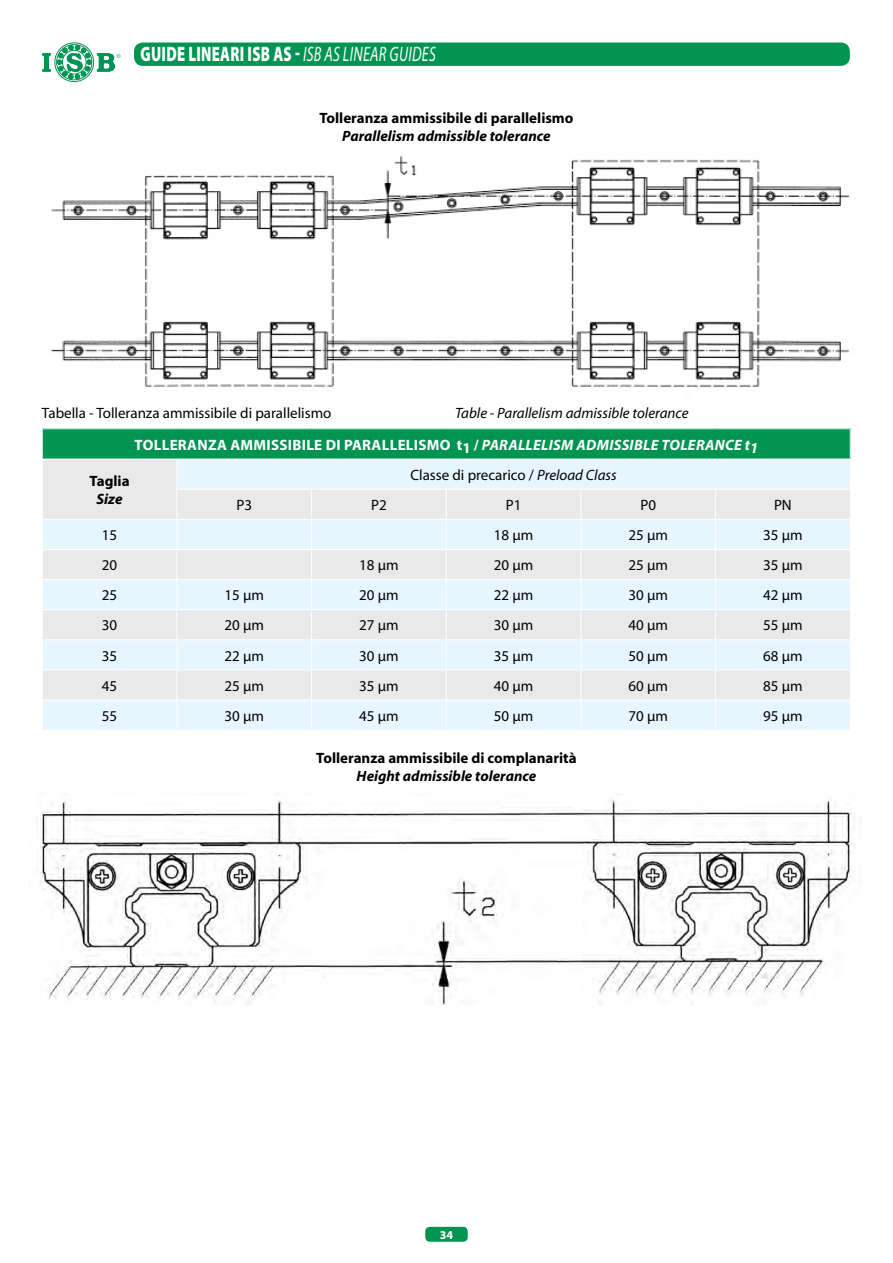
<style>
.page{position:relative;width:893px;height:1263px;background:#fff}
.page>*{position:absolute;margin:0;border:0;box-sizing:border-box;transform-origin:0 0}
.t1{font:900 21px "Myriad Pro";letter-spacing:.02em;color:#fff;scale:.7 1}
.t2{font:15px "Myriad Pro";color:#000}
.t3{font:700 15px "Myriad";color:#000}
.t4{font:700 15px "Myriad Pro";letter-spacing:.02em;color:#fff}
.t5{font:italic 700 15px "Myriad";color:#000}
.t6{font:15px "Myriad";color:#000}
.t7{font:italic 15px "Myriad";color:#000}
.t8{font:700 15px "Myriad Pro";color:#000}
.t9{font:italic 700 15px "Myriad Pro";color:#000}
.t10{font:700 12px "Myriad Pro";color:#fff}
.s1{font-weight:400;font-style:italic}
.s2{font-style:italic}
</style>
<div class="page">
<div style="left:134px;top:43px;width:716px;height:23px;background:#009453;border-radius:9px"></div>
<svg style="left:42px;top:42px;width:79px;height:40px"></svg>
<div style="left:425px;top:1227px;width:43px;height:15px;background:#009453;border-radius:4px"></div>
<img style="left:37px;top:798px;width:818px;height:206px">
<img style="left:51px;top:156px;width:798px;height:231px">
<div style="left:42px;top:429px;width:808px;height:30px;background:#009453"></div>
<svg style="left:43px;top:460px;width:807px;height:270px;background:#e7f1f8"></svg>
<svg style="left:43px;top:489px;width:807px;height:150px;background:#e7edf1"></svg>
<hr style="left:42px;top:429px;width:1px;height:30px;background:#fff">
<hr style="left:177px;top:459px;width:1px;height:30px;background:#fff">
<hr style="left:177px;top:489px;width:135px;height:1px;background:#fff">
<hr style="left:177px;top:489px;width:1px;height:30px;background:#fff">
<hr style="left:312px;top:489px;width:134px;height:1px;background:#fff">
<hr style="left:311px;top:489px;width:1px;height:30px;background:#fff">
<hr style="left:446px;top:489px;width:135px;height:1px;background:#fff">
<hr style="left:446px;top:489px;width:1px;height:30px;background:#fff">
<hr style="left:581px;top:489px;width:135px;height:1px;background:#fff">
<hr style="left:581px;top:489px;width:1px;height:30px;background:#fff">
<hr style="left:716px;top:489px;width:135px;height:1px;background:#fff">
<hr style="left:715px;top:489px;width:1px;height:30px;background:#fff">
<hr style="left:42px;top:519px;width:135px;height:1px;background:#fff">
<hr style="left:177px;top:519px;width:135px;height:1px;background:#fff">
<hr style="left:312px;top:519px;width:134px;height:1px;background:#fff">
<hr style="left:446px;top:519px;width:135px;height:1px;background:#fff">
<hr style="left:581px;top:519px;width:135px;height:1px;background:#fff">
<hr style="left:716px;top:519px;width:135px;height:1px;background:#fff">
<hr style="left:42px;top:549px;width:135px;height:1px;background:#fff">
<hr style="left:177px;top:549px;width:135px;height:1px;background:#fff">
<hr style="left:312px;top:549px;width:134px;height:1px;background:#fff">
<hr style="left:446px;top:549px;width:135px;height:1px;background:#fff">
<hr style="left:581px;top:549px;width:135px;height:1px;background:#fff">
<hr style="left:716px;top:549px;width:135px;height:1px;background:#fff">
<hr style="left:42px;top:579px;width:135px;height:1px;background:#fff">
<hr style="left:177px;top:579px;width:135px;height:1px;background:#fff">
<hr style="left:312px;top:579px;width:134px;height:1px;background:#fff">
<hr style="left:446px;top:579px;width:135px;height:1px;background:#fff">
<hr style="left:581px;top:579px;width:135px;height:1px;background:#fff">
<hr style="left:716px;top:579px;width:135px;height:1px;background:#fff">
<hr style="left:42px;top:609px;width:135px;height:1px;background:#fff">
<hr style="left:177px;top:609px;width:135px;height:1px;background:#fff">
<svg style="left:177px;top:520px;width:1px;height:119px"></svg>
<hr style="left:312px;top:609px;width:134px;height:1px;background:#fff">
<svg style="left:311px;top:520px;width:1px;height:119px"></svg>
<hr style="left:446px;top:609px;width:135px;height:1px;background:#fff">
<svg style="left:446px;top:520px;width:1px;height:119px"></svg>
<hr style="left:581px;top:609px;width:135px;height:1px;background:#fff">
<svg style="left:581px;top:520px;width:1px;height:119px"></svg>
<hr style="left:716px;top:609px;width:135px;height:1px;background:#fff">
<svg style="left:715px;top:520px;width:1px;height:119px"></svg>
<hr style="left:42px;top:639px;width:135px;height:1px;background:#fff">
<hr style="left:177px;top:639px;width:135px;height:1px;background:#fff">
<hr style="left:177px;top:640px;width:1px;height:30px;background:#fff">
<hr style="left:312px;top:639px;width:134px;height:1px;background:#fff">
<hr style="left:311px;top:640px;width:1px;height:30px;background:#fff">
<hr style="left:446px;top:639px;width:135px;height:1px;background:#fff">
<hr style="left:446px;top:640px;width:1px;height:30px;background:#fff">
<hr style="left:581px;top:639px;width:135px;height:1px;background:#fff">
<hr style="left:581px;top:640px;width:1px;height:30px;background:#fff">
<hr style="left:716px;top:639px;width:135px;height:1px;background:#fff">
<hr style="left:715px;top:640px;width:1px;height:30px;background:#fff">
<hr style="left:42px;top:670px;width:135px;height:1px;background:#fff">
<hr style="left:177px;top:670px;width:135px;height:1px;background:#fff">
<hr style="left:177px;top:670px;width:1px;height:30px;background:#fff">
<hr style="left:312px;top:670px;width:134px;height:1px;background:#fff">
<hr style="left:311px;top:670px;width:1px;height:30px;background:#fff">
<hr style="left:446px;top:670px;width:135px;height:1px;background:#fff">
<hr style="left:446px;top:670px;width:1px;height:30px;background:#fff">
<hr style="left:581px;top:670px;width:135px;height:1px;background:#fff">
<hr style="left:581px;top:670px;width:1px;height:30px;background:#fff">
<hr style="left:716px;top:670px;width:135px;height:1px;background:#fff">
<hr style="left:715px;top:670px;width:1px;height:30px;background:#fff">
<hr style="left:42px;top:700px;width:135px;height:1px;background:#fff">
<hr style="left:177px;top:700px;width:135px;height:1px;background:#fff">
<hr style="left:177px;top:700px;width:1px;height:30px;background:#fff">
<hr style="left:312px;top:700px;width:134px;height:1px;background:#fff">
<hr style="left:311px;top:700px;width:1px;height:30px;background:#fff">
<hr style="left:446px;top:700px;width:135px;height:1px;background:#fff">
<hr style="left:446px;top:700px;width:1px;height:30px;background:#fff">
<hr style="left:581px;top:700px;width:135px;height:1px;background:#fff">
<hr style="left:581px;top:700px;width:1px;height:30px;background:#fff">
<hr style="left:716px;top:700px;width:135px;height:1px;background:#fff">
<hr style="left:715px;top:700px;width:1px;height:30px;background:#fff">
<h1 class="t1" style="left:140px;top:40px;width:424px">GUIDE LINEARI ISB AS - <span class="s1">ISB AS LINEAR GUIDES</span></h1>
<p class="t3" style="left:319px;top:110px;width:256px">Tolleranza ammissibile di parallelismo</p>
<p class="t5" style="left:342px;top:128px;width:210px">Parallelism admissible tolerance</p>
<p class="t6" style="left:42px;top:405px;width:291px">Tabella - Tolleranza ammissibile di parallelismo</p>
<p class="t7" style="left:455px;top:405px;width:235px">Table - Parallelism admissible tolerance</p>
<p class="t4" style="left:135px;top:435px;width:625px">TOLLERANZA AMMISSIBILE DI PARALLELISMO t1 / <span class="s2">PARALLELISM ADMISSIBLE TOLERANCE t1</span></p>
<p class="t8" style="left:90px;top:471px;width:42px">Taglia</p>
<p class="t9" style="left:97px;top:489px;width:27px">Size</p>
<p class="t2" style="left:410px;top:465px;width:208px">Classe di precarico / <span class="s2">Preload Class</span></p>
<p class="t2" style="left:236px;top:496px;width:17px">P3</p>
<p class="t2" style="left:371px;top:496px;width:17px">P2</p>
<p class="t2" style="left:506px;top:496px;width:17px">P1</p>
<p class="t2" style="left:640px;top:496px;width:17px">P0</p>
<p class="t2" style="left:774px;top:496px;width:19px">PN</p>
<p class="t2" style="left:102px;top:526px;width:17px">15</p>
<p class="t2" style="left:494px;top:526px;width:41px">18 µm</p>
<p class="t2" style="left:629px;top:526px;width:41px">25 µm</p>
<p class="t2" style="left:763px;top:526px;width:41px">35 µm</p>
<p class="t2" style="left:102px;top:556px;width:17px">20</p>
<p class="t2" style="left:359px;top:556px;width:41px">18 µm</p>
<p class="t2" style="left:494px;top:556px;width:41px">20 µm</p>
<p class="t2" style="left:629px;top:556px;width:41px">25 µm</p>
<p class="t2" style="left:763px;top:556px;width:41px">35 µm</p>
<p class="t2" style="left:102px;top:586px;width:17px">25</p>
<p class="t2" style="left:225px;top:586px;width:41px">15 µm</p>
<p class="t2" style="left:359px;top:586px;width:41px">20 µm</p>
<p class="t2" style="left:494px;top:586px;width:41px">22 µm</p>
<p class="t2" style="left:629px;top:586px;width:41px">30 µm</p>
<p class="t2" style="left:763px;top:586px;width:41px">42 µm</p>
<p class="t2" style="left:102px;top:616px;width:17px">30</p>
<p class="t2" style="left:225px;top:616px;width:41px">20 µm</p>
<p class="t2" style="left:359px;top:616px;width:41px">27 µm</p>
<p class="t2" style="left:494px;top:616px;width:41px">30 µm</p>
<p class="t2" style="left:629px;top:616px;width:41px">40 µm</p>
<p class="t2" style="left:763px;top:616px;width:41px">55 µm</p>
<p class="t2" style="left:102px;top:646px;width:17px">35</p>
<p class="t2" style="left:225px;top:646px;width:41px">22 µm</p>
<p class="t2" style="left:359px;top:646px;width:41px">30 µm</p>
<p class="t2" style="left:494px;top:646px;width:41px">35 µm</p>
<p class="t2" style="left:629px;top:646px;width:41px">50 µm</p>
<p class="t2" style="left:763px;top:646px;width:41px">68 µm</p>
<p class="t2" style="left:102px;top:676px;width:17px">45</p>
<p class="t2" style="left:225px;top:676px;width:41px">25 µm</p>
<p class="t2" style="left:359px;top:676px;width:41px">35 µm</p>
<p class="t2" style="left:494px;top:676px;width:41px">40 µm</p>
<p class="t2" style="left:629px;top:676px;width:41px">60 µm</p>
<p class="t2" style="left:763px;top:676px;width:41px">85 µm</p>
<p class="t2" style="left:102px;top:706px;width:17px">55</p>
<p class="t2" style="left:225px;top:706px;width:41px">30 µm</p>
<p class="t2" style="left:359px;top:706px;width:41px">45 µm</p>
<p class="t2" style="left:494px;top:706px;width:41px">50 µm</p>
<p class="t2" style="left:629px;top:706px;width:41px">70 µm</p>
<p class="t2" style="left:763px;top:706px;width:41px">95 µm</p>
<p class="t3" style="left:316px;top:750px;width:262px">Tolleranza ammissibile di complanarità</p>
<p class="t5" style="left:357px;top:768px;width:181px">Height admissible tolerance</p>
<p class="t10" style="left:440px;top:1227px;width:15px">34</p>
</div>
